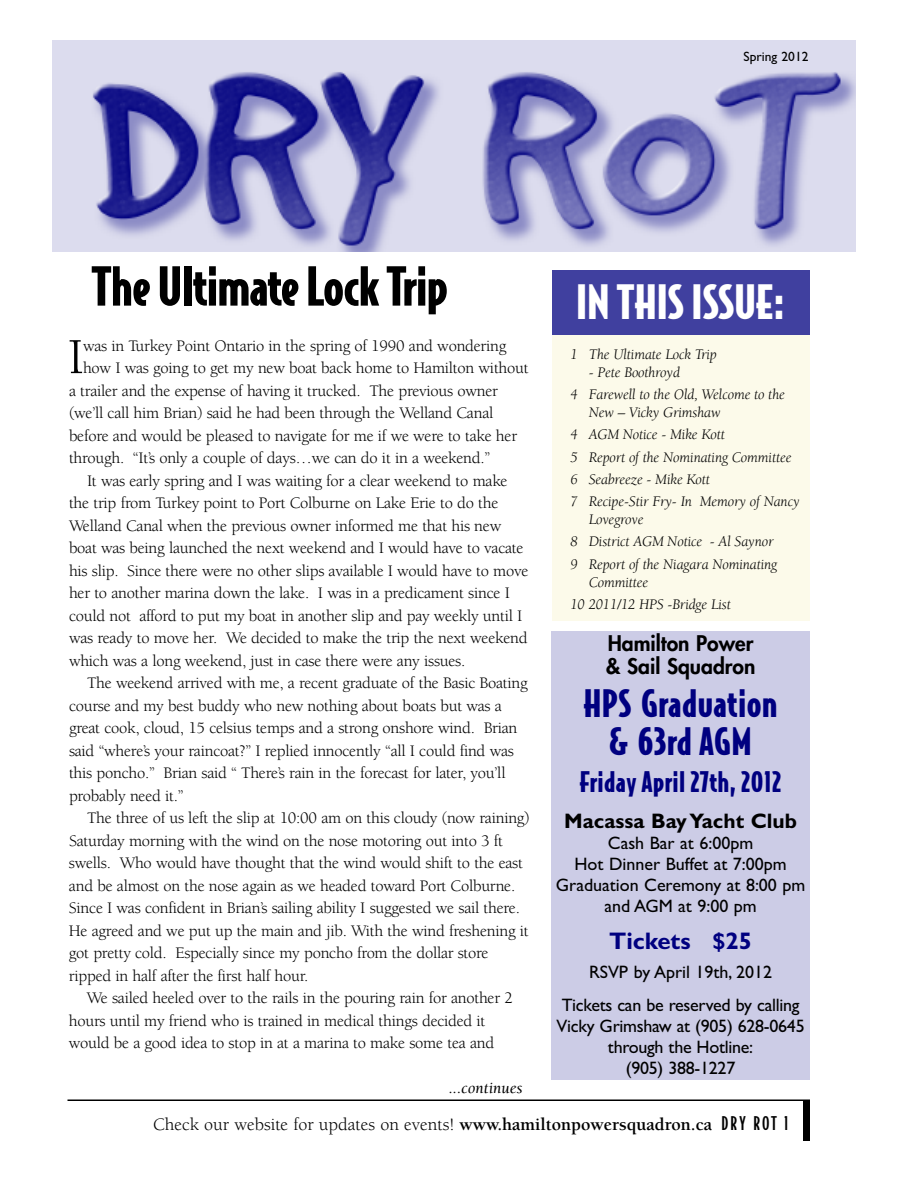
<style>
.page{position:relative;width:918px;height:1188px;background:#fff}
.page>*{position:absolute;margin:0;border:0;box-sizing:border-box;transform-origin:0 0}
.t1{font:51.9px "Berkeley";color:#000}
.t2{font:900 51px "Bodega Sans";letter-spacing:-.015em;color:#000}
.t3{font:900 45px "Bodega Sans";color:#fff}
.t4{font:900 36px/37.5px "Bodega Sans";letter-spacing:.015em;color:#000080;text-align:center}
.t5{font:900 27px "Bodega Sans";letter-spacing:.015em;color:#000080}
.t6{font:700 24px "Gill Sans";color:#000080}
.t7{font:800 21px/22.5px "Futura";color:#000}
.t8{font:700 21px "Gill Sans";color:#000}
.t9{font:18px/21px "Gill Sans";letter-spacing:-.015em;color:#000;text-align:center}
.t10{font:18px "Berkeley";color:#000}
.t11{font:16.5px "Berkeley";letter-spacing:-.015em;color:#000}
.t12{font:italic 16.5px "Berkeley";color:#000}
.t13{font:italic 15px/22.4px "Berkeley";letter-spacing:-.01em;color:#000}
.t14{font:13.5px "Gill Sans";color:#000}
.s1{font-weight:700}
.s2{font-family:"Bodega Sans";font-weight:500}
</style>
<div class="page">
<img style="left:52px;top:40px;width:804px;height:212px">
<hr style="left:68px;top:1100px;width:742px;height:1px;background:#000">
<div style="left:803px;top:1100px;width:7px;height:41px;background:#000"></div>
<div style="left:552px;top:270px;width:258px;height:351px;background:#fcfaea"></div>
<div style="left:552px;top:270px;width:258px;height:64px;background:#40409f"></div>
<div style="left:551px;top:631px;width:259px;height:449px;background:#cccce6"></div>
<p class="t14" style="left:744px;top:49px;width:66px">Spring 2012</p>
<h2 class="t2" style="left:91px;top:258px;width:358px">The UltimateLock Trip</h2>
<h1 class="t1" style="left:68px;top:337px;width:18px">I</h1>
<p class="t11" style="left:83px;top:339px;width:425px">was in Turkey Point Ontario in the spring of 1990 and wondering</p>
<p class="t11" style="left:83px;top:361px;width:447px">how I was going to get my new boat back home to Hamilton without</p>
<p class="t11" style="left:69px;top:384px;width:430px">a trailer and the expense of having it trucked. The previous owner</p>
<p class="t11" style="left:69px;top:406px;width:426px">(we’ll call him Brian) said he had been through the Welland Canal</p>
<p class="t11" style="left:69px;top:429px;width:450px">before and would be pleased to navigate for me if we were to take her</p>
<p class="t11" style="left:69px;top:451px;width:423px">through. “It’s only a couple of days…we can do it in a weekend.”</p>
<p class="t11" style="left:87px;top:474px;width:422px">It was early spring and I was waiting for a clear weekend to make</p>
<p class="t11" style="left:69px;top:496px;width:431px">the trip from Turkey point to Port Colburne on Lake Erie to do the</p>
<p class="t11" style="left:69px;top:519px;width:434px">Welland Canal when the previous owner informed me that his new</p>
<p class="t11" style="left:69px;top:541px;width:456px">boat was being launched the next weekend and I would have to vacate</p>
<p class="t11" style="left:69px;top:564px;width:461px">his slip. Since there were no other slips available I would have to move</p>
<p class="t11" style="left:69px;top:586px;width:442px">her to another marina down the lake. I was in a predicament since I</p>
<p class="t11" style="left:69px;top:609px;width:455px">could not afford to put my boat in another slip and pay weekly until I</p>
<p class="t11" style="left:69px;top:631px;width:460px">was ready to move her. We decided to make the trip the next weekend</p>
<p class="t11" style="left:69px;top:654px;width:398px">which was a long weekend, just in case there were any issues.</p>
<p class="t11" style="left:87px;top:676px;width:442px">The weekend arrived with me, a recent graduate of the Basic Boating</p>
<p class="t11" style="left:69px;top:699px;width:434px">course and my best buddy who new nothing about boats but was a</p>
<p class="t11" style="left:69px;top:721px;width:450px">great cook, cloud, 15 celsius temps and a strong onshore wind. Brian</p>
<p class="t11" style="left:69px;top:744px;width:446px">said “where’s your raincoat?” I replied innocently “all I could find was</p>
<p class="t11" style="left:69px;top:766px;width:438px">this poncho.” Brian said “ There’s rain in the forecast for later, you’ll</p>
<p class="t11" style="left:69px;top:789px;width:116px">probably need it.”</p>
<p class="t11" style="left:87px;top:811px;width:444px">The three of us left the slip at 10:00 am on this cloudy (now raining)</p>
<p class="t11" style="left:69px;top:834px;width:436px">Saturday morning with the wind on the nose motoring out into 3 ft</p>
<p class="t11" style="left:69px;top:856px;width:456px">swells. Who would have thought that the wind would shift to the east</p>
<p class="t11" style="left:69px;top:879px;width:448px">and be almost on the nose again as we headed toward Port Colburne.</p>
<p class="t11" style="left:69px;top:901px;width:453px">Since I was confident in Brian’s sailing ability I suggested we sail there.</p>
<p class="t11" style="left:69px;top:924px;width:461px">He agreed and we put up the main and jib. With the wind freshening it</p>
<p class="t11" style="left:69px;top:946px;width:421px">got pretty cold. Especially since my poncho from the dollar store</p>
<p class="t11" style="left:69px;top:969px;width:241px">ripped in half after the first half hour.</p>
<p class="t11" style="left:87px;top:991px;width:428px">We sailed heeled over to the rails in the pouring rain for another 2</p>
<p class="t11" style="left:69px;top:1014px;width:418px">hours until my friend who is trained in medical things decided it</p>
<p class="t11" style="left:69px;top:1036px;width:427px">would be a good idea to stop in at a marina to make some tea and</p>
<p class="t12" style="left:449px;top:1081px;width:75px">...continues</p>
<h3 class="t3" style="left:576px;top:277px;width:210px">IN THIS ISSUE:</h3>
<p class="t13" style="left:571px;top:344px;width:148px">1 The Ultimate Lock Trip</p>
<p class="t13" style="left:571px;top:362px;width:216px;text-indent:18px">- Pete Boothroyd<br>4 Farewell to the Old, Welcome to the</p>
<p class="t13" style="left:571px;top:402px;width:231px;text-indent:18px">New – Vicky Grimshaw<br>4 AGM Notice - Mike Kott<br>5 Report of the Nominating Committee<br>6 Seabreeze - Mike Kott<br>7 Recipe-Stir Fry- In Memory of Nancy</p>
<p class="t13" style="left:571px;top:510px;width:208px;text-indent:18px">Lovegrove<br>8 District AGM Notice - Al Saynor<br>9 Report of the Niagara Nominating</p>
<p class="t13" style="left:571px;top:572px;width:162px;text-indent:18px">Committee<br>10 2011/12 HPS -Bridge List</p>
<p class="t7" style="left:606px;top:634px;width:151px">Hamilton Power &amp; Sail Squadron</p>
<h3 class="t4" style="left:584px;top:686px;width:195px">HPS Graduation &amp; 63rd AGM</h3>
<h3 class="t5" style="left:580px;top:767px;width:203px">Friday April 27th, 2012</h3>
<p class="t8" style="left:564px;top:809px;width:234px">Macassa BayYacht Club</p>
<p class="t9" style="left:556px;top:832px;width:251px">Cash Bar at 6:00pm<br>Hot Dinner Buffet at 7:00pm<br>Graduation Ceremony at 8:00 pm and AGM at 9:00 pm</p>
<h3 class="t6" style="left:609px;top:927px;width:145px">Tickets $25</h3>
<p class="t9" style="left:562px;top:955px;width:239px;line-height:33px">RSVP by April 19th, 2012<br>Tickets can be reserved by calling</p>
<p class="t9" style="left:557px;top:1015px;width:250px">Vicky Grimshaw at (905) 628-0645 through the Hotline:<br>(905) 388-1227</p>
<p class="t10" style="left:153px;top:1117px;width:637px">Check our website for updates on events! <span class="s1">www.hamiltonpowersquadron.ca</span> <span class="s2">DRY R OT 1</span></p>
</div>
